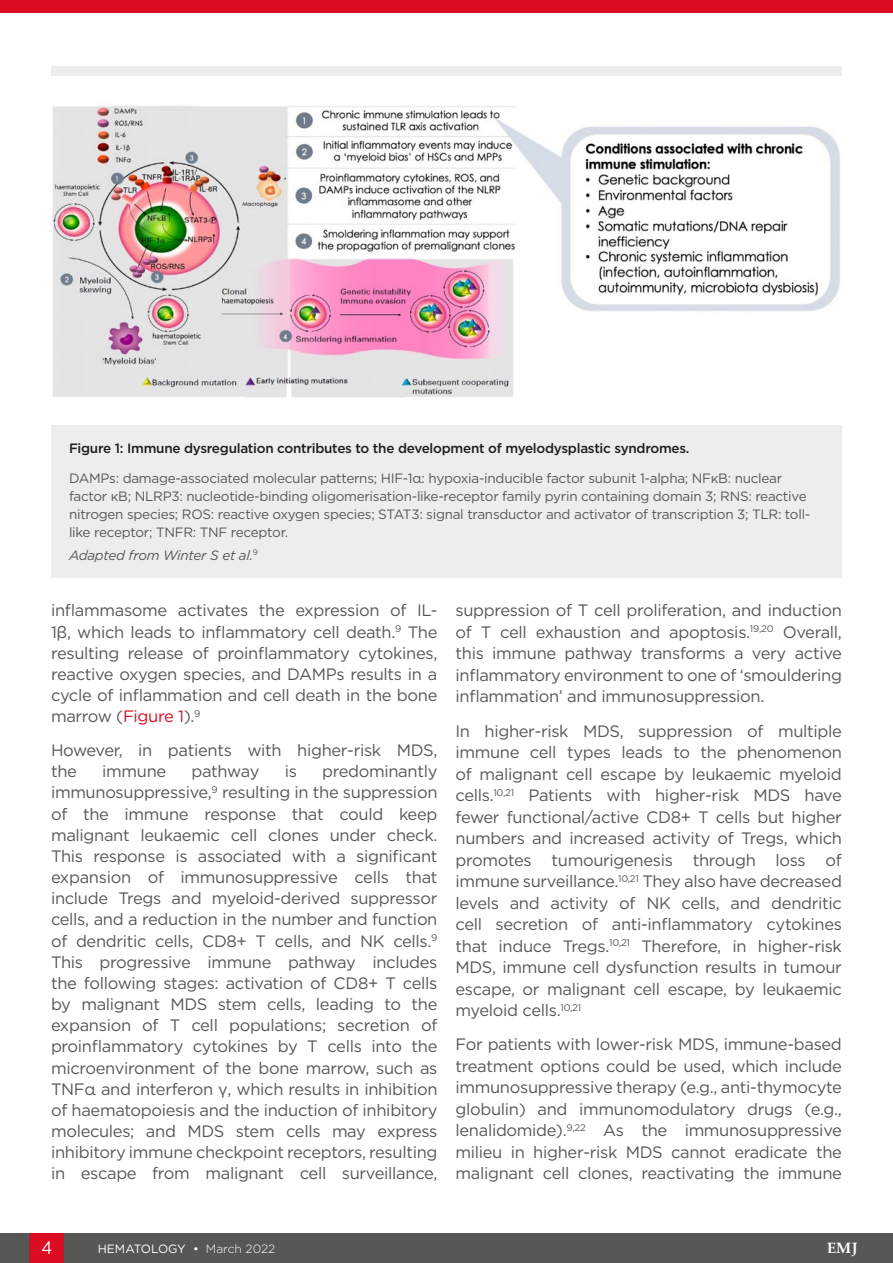
<style>
.page{position:relative;width:893px;height:1263px;background:#fff}
.page>*{position:absolute;margin:0;border:0;box-sizing:border-box;transform-origin:0 0}
.t1{font:18px "Gotham";color:#fff;scale:.9 1}
.Body_Text__Justifica{font:16.5px/21.1px "Gotham";letter-spacing:-.02em;color:#575756;text-align:justify}
.t2{font:700 15px "Palatino Linotype";color:#fff}
.t3{font:13.5px/18px "Gotham";letter-spacing:-.02em;color:#575756}
.t4{font:500 13.5px "Gotham";letter-spacing:-.02em;color:#1d1d1d}
.t5{font:italic 13.5px "Gotham";letter-spacing:-.02em;color:#575756}
.t6{font:12px "Gotham";color:#fff}
.s1{color:#dc0c23}
.s2{font-weight:300}
</style>
<div class="page">
<div style="left:0;top:1233px;width:893px;height:30px;background:#575756"></div>
<div style="left:30px;top:1233px;width:34px;height:30px;background:#dc0c23"></div>
<div style="left:0;top:0;width:893px;height:13px;background:#dc0c23"></div>
<div style="left:51px;top:67px;width:791px;height:9px;background:#ededed"></div>
<div style="left:51px;top:425px;width:791px;height:153px;background:#ededed"></div>
<img style="left:52px;top:105px;width:788px;height:293px">
<p class="t4" style="left:69px;top:439px;width:622px">Figure 1: Immune dysregulation contributes to the development of myelodysplastic syndromes.</p>
<p class="t3" style="left:69px;top:469px;width:743px">DAMPs: damage-associated molecular patterns; HIF-1α: hypoxia-inducible factor subunit 1-alpha; NFκB: nuclear factor κB; NLRP3: nucleotide-binding oligomerisation-like-receptor family pyrin containing domain 3; RNS: reactive nitrogen species; ROS: reactive oxygen species; STAT3: signal transductor and activator of transcription 3; TLR: toll&shy;like receptor; TNFR: TNF receptor.</p>
<p class="t5" style="left:69px;top:546px;width:190px">Adapted from Winter S et al.<sup>9</sup></p>
<p class="Body_Text__Justifica" style="left:51px;top:600px;width:388px">inflammasome activates the expression of IL-1β, which leads to inflammatory cell death.<sup>9</sup> The resulting release of proinflammatory cytokines, reactive oxygen species, and DAMPs results in a cycle of inflammation and cell death in the bone marrow (<span class="s1">Figure 1</span>).<sup>9</sup></p>
<p class="Body_Text__Justifica" style="left:51px;top:739px;width:388px">However, in patients with higher-risk MDS, the</p>
<p class="Body_Text__Justifica" style="left:51px;top:760px;width:388px;text-indent:271px">predominantly immunosuppressive,<sup>9</sup> resulting in the suppression of the immune response that could keep malignant leukaemic cell clones under check.<br>This response is associated with a significant expansion of immunosuppressive cells that include Tregs and myeloid-derived suppressor cells, and a reduction in the number and function of dendritic cells, CD8+ T cells, and NK cells.<sup>9<br></sup>This progressive immune pathway includes the following stages: activation of CD8+ T cells by malignant MDS stem cells, leading to the expansion of T cell populations; secretion of proinflammatory cytokines by T cells into the microenvironment of the bone marrow, such as TNFα and interferon γ, which results in inhibition of haematopoiesis and the induction of inhibitory molecules; and MDS stem cells may express inhibitory immune checkpoint receptors, resulting in escape from malignant cell surveillance,</p>
<p class="Body_Text__Justifica" style="left:102px;top:760px;width:66px">immune</p>
<p class="Body_Text__Justifica" style="left:192px;top:760px;width:69px">pathway</p>
<p class="Body_Text__Justifica" style="left:285px;top:760px;width:14px">is</p>
<p class="Body_Text__Justifica" style="left:455px;top:599px;width:388px">suppression of T cell proliferation, and induction of T cell exhaustion and apoptosis.<sup>19,20</sup> Overall, this immune pathway transforms a very active inflammatory environment to one of ‘smouldering inflammation’ and immunosuppression.</p>
<p class="Body_Text__Justifica" style="left:455px;top:720px;width:388px">In higher-risk MDS, suppression of multiple immune cell types leads to the phenomenon of malignant cell escape by leukaemic myeloid cells.<sup>10,21</sup> Patients with higher-risk MDS have fewer functional/active CD8+ T cells but higher numbers and increased activity of Tregs, which promotes tumourigenesis through loss of immune surveillance.<sup>10,21</sup> They also have decreased levels and activity of NK cells, and dendritic cell secretion of anti-inflammatory cytokines that induce Tregs.<sup>10,21</sup> Therefore, in higher-risk MDS, immune cell dysfunction results in tumour escape, or malignant cell escape, by leukaemic myeloid cells.<sup>10,21</sup></p>
<p class="Body_Text__Justifica" style="left:455px;top:1033px;width:388px">For patients with lower-risk MDS, immune-based treatment options could be used, which include immunosuppressive therapy (e.g., anti-thymocyte globulin) and immunomodulatory drugs (e.g., lenalidomide).<sup>9,22</sup> As the immunosuppressive milieu in higher-risk MDS cannot eradicate the malignant cell clones, reactivating the immune</p>
<p class="t1" style="left:41px;top:1236px;width:14px">4</p>
<p class="t6" style="left:98px;top:1241px;width:179px">HEMATOLOGY • <span class="s2">March 2022</span></p>
<p class="t2" style="left:827px;top:1238px;width:32px">EMJ</p>
</div>
